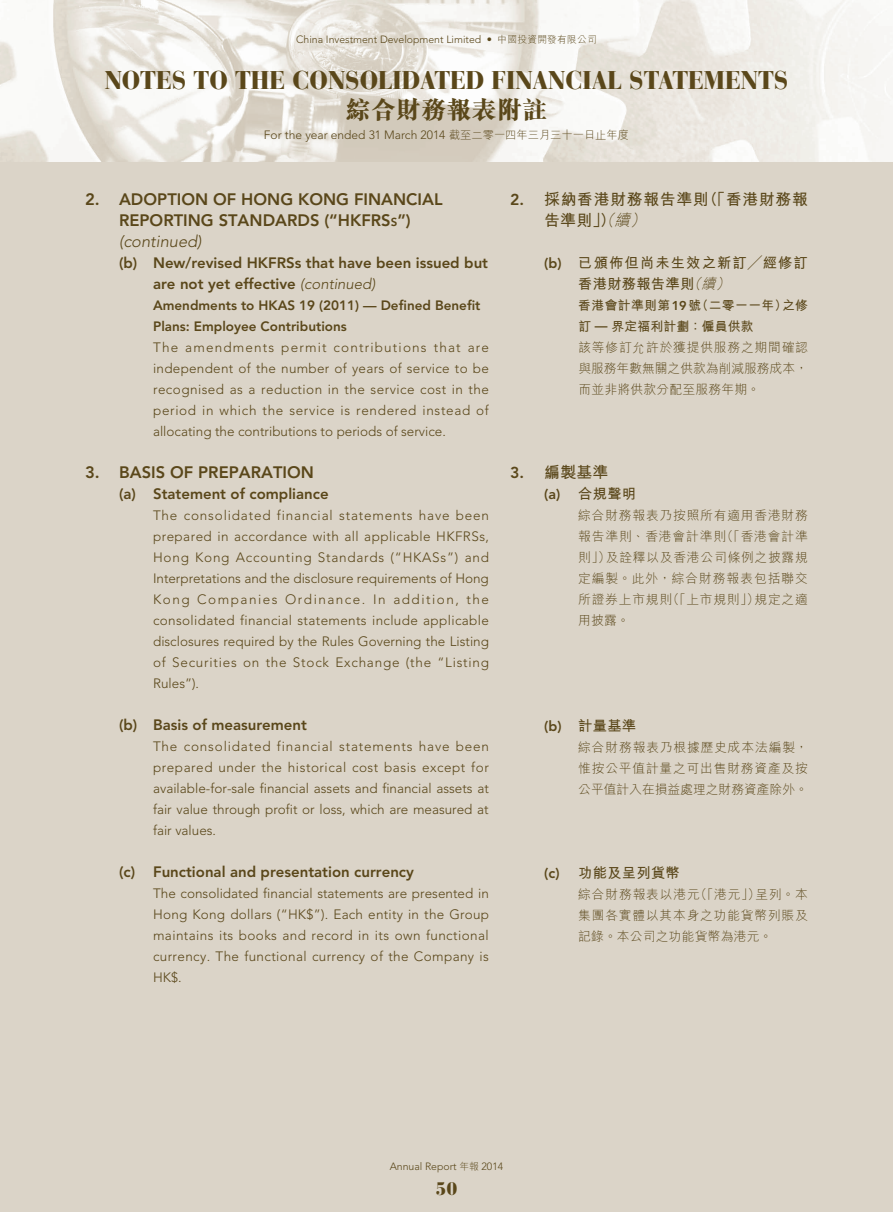
<style>
.page{position:relative;width:893px;height:1212px;background:#dbd4c8}
.page>*{position:absolute;margin:0;border:0;box-sizing:border-box;transform-origin:0 0}
.t1{font:900 25.5px "Bauer Bodoni Std";color:#5a471a;scale:.93 1}
.t2{font:800 24.75px "M Sung HK";letter-spacing:.02em;color:#5a471a}
.t3{font:900 18px "Bauer Bodoni Std";color:#5a471a}
.t4{font:800 16.5px "Avenir LT Std";color:#5a471a}
.t5{font:italic 300 16.5px "Avenir LT Std";color:#5a471a}
.t6{font:700 15.75px/21px "M Hei HK";letter-spacing:.05em;color:#5a471a}
.t7{font:800 15px/21px "Avenir LT Std";color:#5a471a}
.t8{font:700 14.25px/21px "M Hei HK";letter-spacing:.08em;color:#5a471a}
.t9{font:700 14.25px "M Hei HK";letter-spacing:.02em;color:#5a471a}
.t10{font:300 13.5px/21px "Avenir LT Std";color:#5a471a;text-align:justify}
.t11{font:800 13.5px/21px "Avenir LT Std";color:#5a471a}
.t12{font:300 12.75px/21px "M Hei HK";letter-spacing:.06em;color:#5a471a;text-align:justify}
.t13{font:300 12.75px/21px "M Hei HK";letter-spacing:.02em;color:#5a471a}
.t14{font:300 12px "Avenir LT Std";color:#5a471a}
.t15{font:300 10.5px "Avenir LT Std";color:#5a471a}
.s1{font-family:"M Hei HK";font-size:9.75px}
.s2{font-family:"M Hei HK";font-size:11.25px}
.s3{font-size:11.55px}
.s4{font-weight:300;font-style:italic}
.s5{font-family:"Avenir LT Std";font-weight:800}
.s6{font-weight:700}
</style>
<div class="page">
<img style="left:0;top:0;width:893px;height:162px">
<p class="t15" style="left:296px;top:33px;width:302px">China Investment Development Limited • <span class="s1">中國投資開發有限公司</span></p>
<h1 class="t1" style="left:105px;top:65px;width:736px">NOTES TO THE CONSOLIDATED FINANCIAL STATEMENTS</h1>
<h2 class="t2" style="left:346px;top:97px;width:203px">綜合財務報表附註</h2>
<p class="t14" style="left:264px;top:128px;width:367px">For the year ended 31 March 2014 <span class="s2">截至二零一四年三月三十一日止年度</span></p>
<p class="t4" style="left:85px;top:190px;width:28px">2. ADOPTIO</p>
<p class="t4" style="left:195px;top:190px;width:221px">N OF HONGKONGFINANCIAL</p>
<p class="t4" style="left:119px;top:211px;width:11px">REPORTI</p>
<p class="t4" style="left:188px;top:211px;width:42px">NG STA</p>
<p class="t4" style="left:250px;top:211px;width:26px">NDARDS</p>
<p class="t4" style="left:324px;top:211px;width:25px">(“HKFRS</p>
<p class="t4" style="left:391px;top:211px;width:22px"><span class="s3">s</span>”)</p>
<p class="t5" style="left:119px;top:232px;width:84px">(continued)</p>
<p class="t7" style="left:119px;top:252px;width:138px">(b) New/revised HKFRS</p>
<p class="t7" style="left:153px;top:252px;width:336px;text-indent:142px">s that have been issued but are not yet effective <span class="s4">(continued)</span></p>
<p class="t11" style="left:153px;top:295px;width:116px">Amendments to HKAS</p>
<p class="t11" style="left:153px;top:295px;width:329px;text-indent:146px">19 (2011) — Defined Benefit<br>Plans: Employee Contributions</p>
<p class="t10" style="left:153px;top:337px;width:337px">The amendments permit contributions that are independent of the number of years of service to be recognised as a reduction in the service cost in the period in which the service is rendered instead of allocating the contributions to periods of service.</p>
<p class="t4" style="left:85px;top:463px;width:55px">3. BASIS</p>
<p class="t4" style="left:170px;top:463px;width:40px">OF PREPARATIO</p>
<p class="t4" style="left:301px;top:463px;width:15px">N</p>
<p class="t7" style="left:119px;top:483px;width:211px">(a) Statement of compliance</p>
<p class="t10" style="left:153px;top:505px;width:338px">The consolidated financial statements have been prepared in accordance with all applicable HKFRSs, Hong Kong Accounting Standards (“HKASs”) and Interpretations and the disclosure requirements of Hong Kong Companies Ordinance. In addition, the consolidated financial statements include applicable disclosures required by the Rules Governing the Listing of Securities on the Stock Exchange (the “Listing Rules”).</p>
<p class="t7" style="left:119px;top:714px;width:189px">(b) Basis of measurement</p>
<p class="t10" style="left:153px;top:736px;width:338px">The consolidated financial statements have been prepared under the historical cost basis except for available-for-sale financial assets and financial assets at fair value through profit or loss, which are measured at fair values.</p>
<p class="t7" style="left:119px;top:861px;width:296px">(c) Functional and presentation currency</p>
<p class="t10" style="left:153px;top:883px;width:338px">The consolidated financial statements are presented in Hong Kong dollars (“HK$”). Each entity in the Group maintains its books and record in its own functional currency. The functional currency of the Company is HK$.</p>
<p class="t6" style="left:544px;top:188px;width:265px;text-indent:-34px"><span class="s5">2.</span> 採納香港財務報告準則（「香港財務報告準則」<span class="s4">（</span>）<span class="s4">續）</span></p>
<p class="t8" style="left:578px;top:251px;width:231px;text-indent:-34px"><span class="s5">(b)</span> 已頒佈但尚未生效之新訂╱經修訂香港財務報告準則<span class="s4">（續）</span></p>
<p class="t13" style="left:578px;top:295px;width:231px"><span class="s6">香港會計準則第</span><span class="s5">19</span><span class="s6">號（二零一一年）之修訂</span> <sup>—</sup> <span class="s6">界定福利計劃：僱員供款<br></span>該等修訂允許於獲提供服務之期間確認與服務年數無關之供款為削減服務成本，而並非將供款分配至服務年期。</p>
<p class="t6" style="left:510px;top:461px;width:99px"><span class="s5">3.</span> 編製基準</p>
<p class="t9" style="left:544px;top:484px;width:93px"><span class="s5">(a)</span> 合規聲明</p>
<p class="t12" style="left:578px;top:505px;width:231px">綜合財務報表乃按照所有適用香港財務報告準則、香港會計準則（「香港會計準則」）及詮釋以及香港公司條例之披露規定編製。此外，綜合財務報表包括聯交所證券上市規則（「上市規則」）規定之適用披露。</p>
<p class="t9" style="left:544px;top:715px;width:93px"><span class="s5">(b)</span> 計量基準</p>
<p class="t12" style="left:578px;top:736px;width:231px">綜合財務報表乃根據歷史成本法編製，惟按公平值計量之可出售財務資產及按公平值計入在損益處理之財務資產除外。</p>
<p class="t9" style="left:544px;top:862px;width:137px"><span class="s5">(c)</span> 功能及呈列貨幣</p>
<p class="t12" style="left:578px;top:883px;width:231px">綜合財務報表以港元（「港元」）呈列。本集團各實體以其本身之功能貨幣列賬及記錄。本公司之功能貨幣為港元。</p>
<p class="t15" style="left:390px;top:1160px;width:115px">Annual Report <span class="s1">年報</span> 2014</p>
<h3 class="t3" style="left:435px;top:1177px;width:24px">50</h3>
</div>
